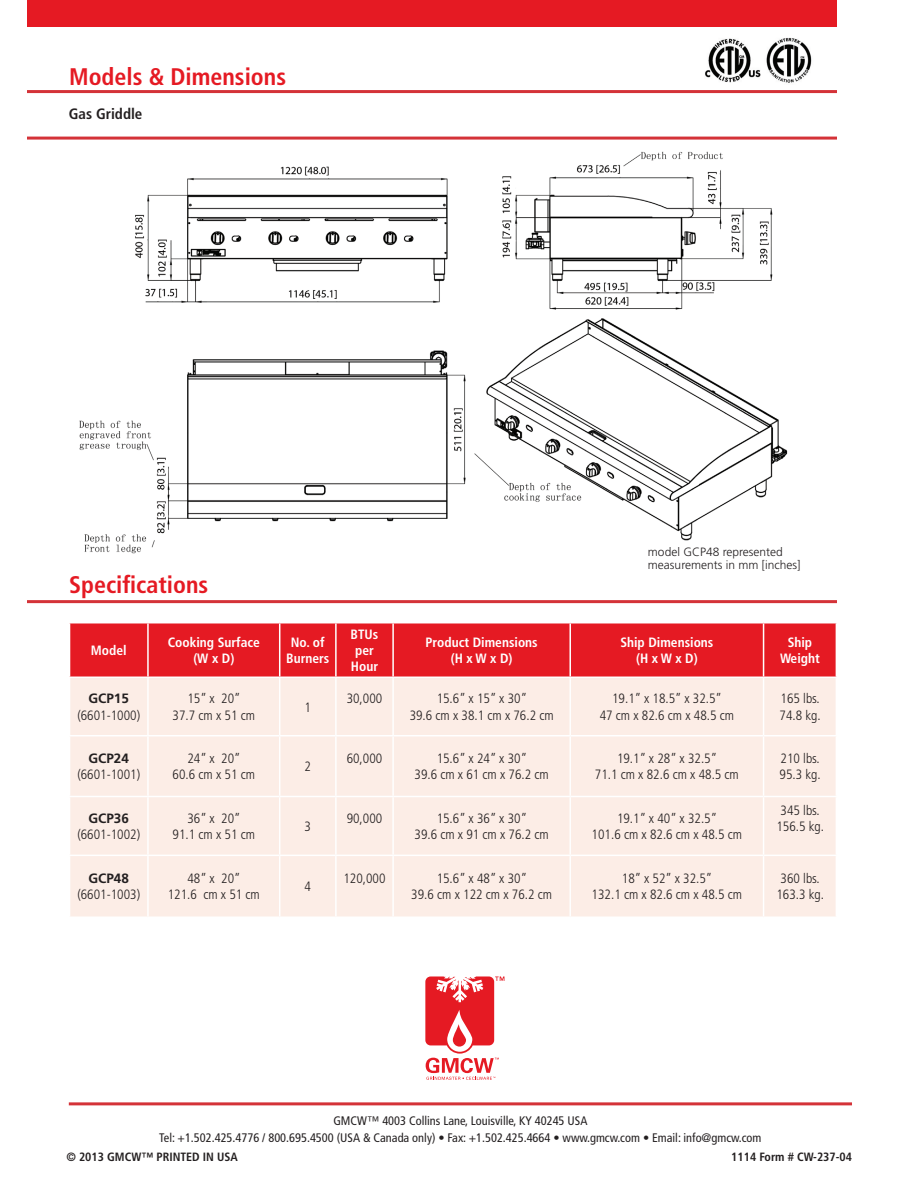
<style>
.page{position:relative;width:918px;height:1188px;background:#fff}
.page>*{position:absolute;margin:0;border:0;box-sizing:border-box;transform-origin:0 0}
.t1{font:700 condensed 24px "Frutiger LT Std";color:#e51a23}
.t2{font:700 condensed 15px "Frutiger LT Std";color:#231f20}
.t3{font:300 condensed 13.5px/16.2px "Frutiger LT Std";color:#231f20;text-align:center}
.t4{font:700 condensed 13.5px/16.2px "Frutiger LT Std";color:#fff;text-align:center}
.t5{font:700 13.5px "Frutiger LT Std";color:#231f20}
.t6{font:condensed 12.3px "Frutiger LT Std";color:#231f20}
.t7{font:300 12px "Frutiger LT Std";color:#231f20}
.t8{font:700 condensed 12px "Frutiger LT Std";color:#231f20}
.s1{font-weight:700;font-stretch:normal}
</style>
<div class="page">
<div style="left:27px;top:0;width:810px;height:27px;background:#e51a23"></div>
<svg style="left:425px;top:976px;width:79px;height:104px"></svg>
<div style="left:70px;top:623px;width:766px;height:54px;background:#e51a23"></div>
<div style="left:70px;top:678px;width:766px;height:238px;background:#fcede6"></div>
<hr style="left:147px;top:678px;width:2px;height:57px;background:#fff">
<hr style="left:279px;top:678px;width:1px;height:57px;background:#fff">
<hr style="left:335px;top:678px;width:2px;height:57px;background:#fff">
<hr style="left:392px;top:678px;width:2px;height:57px;background:#fff">
<hr style="left:569px;top:678px;width:2px;height:57px;background:#fff">
<hr style="left:763px;top:678px;width:1px;height:57px;background:#fff">
<hr style="left:147px;top:797px;width:2px;height:58px;background:#fff">
<hr style="left:279px;top:797px;width:1px;height:58px;background:#fff">
<hr style="left:335px;top:797px;width:2px;height:58px;background:#fff">
<hr style="left:392px;top:797px;width:2px;height:58px;background:#fff">
<hr style="left:569px;top:797px;width:2px;height:58px;background:#fff">
<hr style="left:763px;top:797px;width:1px;height:58px;background:#fff">
<hr style="left:69px;top:855px;width:79px;height:1px;background:#fff">
<hr style="left:148px;top:855px;width:132px;height:1px;background:#fff">
<hr style="left:147px;top:856px;width:2px;height:60px;background:#fff">
<hr style="left:280px;top:855px;width:56px;height:1px;background:#fff">
<hr style="left:279px;top:856px;width:1px;height:60px;background:#fff">
<hr style="left:336px;top:855px;width:57px;height:1px;background:#fff">
<hr style="left:335px;top:856px;width:2px;height:60px;background:#fff">
<hr style="left:393px;top:855px;width:177px;height:1px;background:#fff">
<hr style="left:392px;top:856px;width:2px;height:60px;background:#fff">
<hr style="left:570px;top:855px;width:194px;height:1px;background:#fff">
<hr style="left:569px;top:856px;width:2px;height:60px;background:#fff">
<hr style="left:764px;top:855px;width:73px;height:1px;background:#fff">
<hr style="left:763px;top:856px;width:1px;height:60px;background:#fff">
<hr style="left:147px;top:623px;width:2px;height:54px;background:#fff">
<hr style="left:279px;top:623px;width:1px;height:54px;background:#fff">
<hr style="left:335px;top:623px;width:2px;height:54px;background:#fff">
<hr style="left:392px;top:623px;width:2px;height:54px;background:#fff">
<hr style="left:569px;top:623px;width:2px;height:54px;background:#fff">
<hr style="left:763px;top:623px;width:1px;height:54px;background:#fff">
<hr style="left:69px;top:735px;width:79px;height:1px;background:#fff">
<hr style="left:148px;top:735px;width:132px;height:1px;background:#fff">
<hr style="left:147px;top:736px;width:2px;height:60px;background:#fff">
<hr style="left:280px;top:735px;width:56px;height:1px;background:#fff">
<hr style="left:279px;top:736px;width:1px;height:60px;background:#fff">
<hr style="left:336px;top:735px;width:57px;height:1px;background:#fff">
<hr style="left:335px;top:736px;width:2px;height:60px;background:#fff">
<hr style="left:393px;top:735px;width:177px;height:1px;background:#fff">
<hr style="left:392px;top:736px;width:2px;height:60px;background:#fff">
<hr style="left:570px;top:735px;width:194px;height:1px;background:#fff">
<hr style="left:569px;top:736px;width:2px;height:60px;background:#fff">
<hr style="left:764px;top:735px;width:73px;height:1px;background:#fff">
<hr style="left:763px;top:736px;width:1px;height:60px;background:#fff">
<hr style="left:69px;top:796px;width:79px;height:1px;background:#fff">
<hr style="left:148px;top:796px;width:132px;height:1px;background:#fff">
<hr style="left:280px;top:796px;width:56px;height:1px;background:#fff">
<hr style="left:336px;top:796px;width:57px;height:1px;background:#fff">
<hr style="left:393px;top:796px;width:177px;height:1px;background:#fff">
<hr style="left:570px;top:796px;width:194px;height:1px;background:#fff">
<hr style="left:764px;top:796px;width:73px;height:1px;background:#fff">
<hr style="left:27px;top:90px;width:810px;height:3px;background:#d43238">
<hr style="left:27px;top:137px;width:810px;height:3px;background:#d43238">
<hr style="left:27px;top:600px;width:810px;height:3px;background:#d43238">
<hr style="left:69px;top:1102px;width:783px;height:3px;background:#d43238">
<img style="left:79px;top:151px;width:709px;height:403px">
<img style="left:766px;top:38px;width:46px;height:45px">
<img style="left:705px;top:38px;width:55px;height:45px">
<p class="t1" style="left:69px;top:62px;width:218px">Models &amp; Dimensions</p>
<p class="t2" style="left:69px;top:105px;width:75px">Gas Griddle</p>
<p class="t7" style="left:648px;top:545px;width:136px">model GCP48 represented</p>
<p class="t7" style="left:648px;top:558px;width:154px">measurements in mm [inches]</p>
<p class="t1" style="left:69px;top:570px;width:141px">Specifications</p>
<p class="t4" style="left:91px;top:642px;width:37px">Model</p>
<p class="t4" style="left:168px;top:634px;width:94px">Cooking Surface</p>
<p class="t4" style="left:193px;top:650px;width:43px">(W x D)</p>
<p class="t4" style="left:286px;top:634px;width:45px">No. of<br>Burners</p>
<p class="t4" style="left:351px;top:626px;width:29px">BTUs per<br>Hour</p>
<p class="t4" style="left:426px;top:634px;width:114px">Product Dimensions</p>
<p class="t4" style="left:451px;top:650px;width:63px">(H x W x D)</p>
<p class="t4" style="left:620px;top:634px;width:95px">Ship Dimensions</p>
<p class="t4" style="left:636px;top:650px;width:63px">(H x W x D)</p>
<p class="t4" style="left:788px;top:634px;width:26px">Ship</p>
<p class="t4" style="left:780px;top:650px;width:41px">Weight</p>
<p class="t5" style="left:88px;top:691px;width:42px">GCP15</p>
<p class="t3" style="left:77px;top:707px;width:64px">(6601-1000)</p>
<p class="t3" style="left:187px;top:691px;width:55px">15” x 20”</p>
<p class="t3" style="left:173px;top:707px;width:84px">37.7 cm x 51 cm</p>
<p class="t3" style="left:305px;top:699px;width:8px">1</p>
<p class="t3" style="left:347px;top:691px;width:37px">30,000</p>
<p class="t3" style="left:437px;top:691px;width:92px">15.6” x 15” x 30”</p>
<p class="t3" style="left:410px;top:707px;width:145px">39.6 cm x 38.1 cm x 76.2 cm</p>
<p class="t3" style="left:612px;top:691px;width:111px">19.1” x 18.5” x 32.5”</p>
<p class="t3" style="left:600px;top:707px;width:136px">47 cm x 82.6 cm x 48.5 cm</p>
<p class="t3" style="left:781px;top:691px;width:41px">165 lbs.</p>
<p class="t3" style="left:780px;top:707px;width:43px">74.8 kg.</p>
<p class="t5" style="left:88px;top:750px;width:42px">GCP24</p>
<p class="t3" style="left:77px;top:767px;width:64px">(6601-1001)</p>
<p class="t3" style="left:187px;top:751px;width:55px">24” x 20”</p>
<p class="t3" style="left:173px;top:767px;width:84px">60.6 cm x 51 cm</p>
<p class="t3" style="left:305px;top:759px;width:8px">2</p>
<p class="t3" style="left:347px;top:751px;width:37px">60,000</p>
<p class="t3" style="left:437px;top:751px;width:92px">15.6” x 24” x 30”</p>
<p class="t3" style="left:415px;top:767px;width:136px">39.6 cm x 61 cm x 76.2 cm</p>
<p class="t3" style="left:617px;top:751px;width:102px">19.1” x 28” x 32.5”</p>
<p class="t3" style="left:595px;top:767px;width:145px">71.1 cm x 82.6 cm x 48.5 cm</p>
<p class="t3" style="left:781px;top:751px;width:41px">210 lbs.</p>
<p class="t3" style="left:780px;top:767px;width:43px">95.3 kg.</p>
<p class="t5" style="left:88px;top:810px;width:42px">GCP36</p>
<p class="t3" style="left:77px;top:827px;width:64px">(6601-1002)</p>
<p class="t3" style="left:187px;top:810px;width:55px">36” x 20”</p>
<p class="t3" style="left:173px;top:827px;width:84px">91.1 cm x 51 cm</p>
<p class="t3" style="left:305px;top:818px;width:8px">3</p>
<p class="t3" style="left:347px;top:810px;width:37px">90,000</p>
<p class="t3" style="left:437px;top:810px;width:92px">15.6” x 36” x 30”</p>
<p class="t3" style="left:415px;top:827px;width:136px">39.6 cm x 91 cm x 76.2 cm</p>
<p class="t3" style="left:617px;top:810px;width:102px">19.1” x 40” x 32.5”</p>
<p class="t3" style="left:592px;top:827px;width:152px">101.6 cm x 82.6 cm x 48.5 cm</p>
<p class="t3" style="left:781px;top:802px;width:41px">345 lbs.</p>
<p class="t3" style="left:776px;top:818px;width:49px">156.5 kg.</p>
<p class="t3" style="left:77px;top:871px;width:64px"><span class="s1">GCP48 </span>(6601-1003)</p>
<p class="t3" style="left:187px;top:871px;width:55px">48” x 20”</p>
<p class="t3" style="left:168px;top:887px;width:94px">121.6 cm x 51 cm</p>
<p class="t3" style="left:305px;top:879px;width:8px">4</p>
<p class="t3" style="left:343px;top:871px;width:44px">120,000</p>
<p class="t3" style="left:437px;top:871px;width:92px">15.6” x 48” x 30”</p>
<p class="t3" style="left:411px;top:887px;width:142px">39.6 cm x 122 cm x 76.2 cm</p>
<p class="t3" style="left:622px;top:871px;width:92px">18” x 52” x 32.5”</p>
<p class="t3" style="left:592px;top:887px;width:152px">132.1 cm x 82.6 cm x 48.5 cm</p>
<p class="t3" style="left:781px;top:871px;width:41px">360 lbs.</p>
<p class="t3" style="left:776px;top:887px;width:49px">163.3 kg.</p>
<p class="t6" style="left:333px;top:1114px;width:256px">GMCW™ 4003 Collins Lane, Louisville, KY 40245 USA</p>
<p class="t6" style="left:159px;top:1130px;width:604px">Tel: +1.502.425.4776 / 800.695.4500 (USA &amp; Canada only) • Fax: +1.502.425.4664 • www.gmcw.com • Email: info@gmcw.com</p>
<p class="t8" style="left:66px;top:1150px;width:173px">© 2013 GMCW™ PRINTED IN USA</p>
<p class="t8" style="left:731px;top:1150px;width:122px">1114 Form # CW-237-04</p>
</div>
